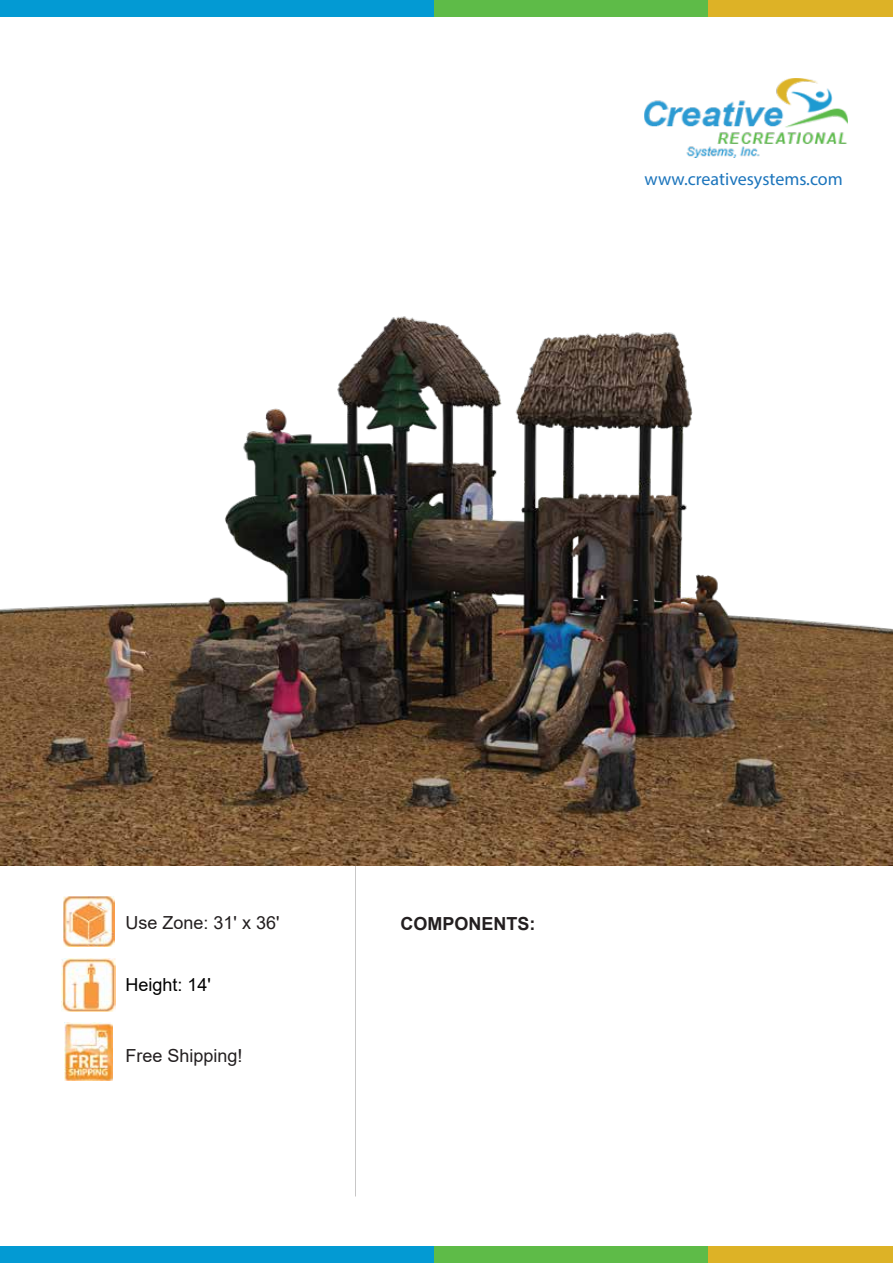
<style>
.page{position:relative;width:893px;height:1263px;background:#fff}
.page>*{position:absolute;margin:0;border:0;box-sizing:border-box;transform-origin:0 0}
.t1{font:18px "Arial";color:#231f20}
.t2{font:18px "Myriad Pro";color:#1c75bc}
.t3{font:700 18px "Arial";color:#231f20}
.t4{font:18px "Arial";color:#000}
</style>
<div class="page">
<img style="left:645px;top:78px;width:203px;height:80px">
<div style="left:0;top:0;width:434px;height:16px;background:#039ad3"></div>
<div style="left:577px;top:0;width:316px;height:16px;background:#ddb226"></div>
<div style="left:434px;top:0;width:273px;height:16px;background:#5ebb48"></div>
<div style="left:0;top:1246px;width:434px;height:17px;background:#039ad3"></div>
<div style="left:577px;top:1246px;width:316px;height:17px;background:#ddb226"></div>
<div style="left:434px;top:1246px;width:273px;height:17px;background:#5ebb48"></div>
<img style="left:63px;top:896px;width:51px;height:50px">
<img style="left:65px;top:1023px;width:48px;height:57px">
<img style="left:61px;top:958px;width:55px;height:53px">
<img style="left:0;top:316px;width:893px;height:549px">
<p class="t2" style="left:645px;top:167px;width:200px">www.creativesystems.com</p>
<p class="t1" style="left:125px;top:910px;width:155px">Use Zone: 31' x 36'</p>
<p class="t4" style="left:125px;top:972px;width:87px">Height: 14'</p>
<p class="t1" style="left:125px;top:1043px;width:119px">Free Shipping!</p>
<p class="t3" style="left:401px;top:911px;width:136px">COMPONENTS:</p>
</div>
